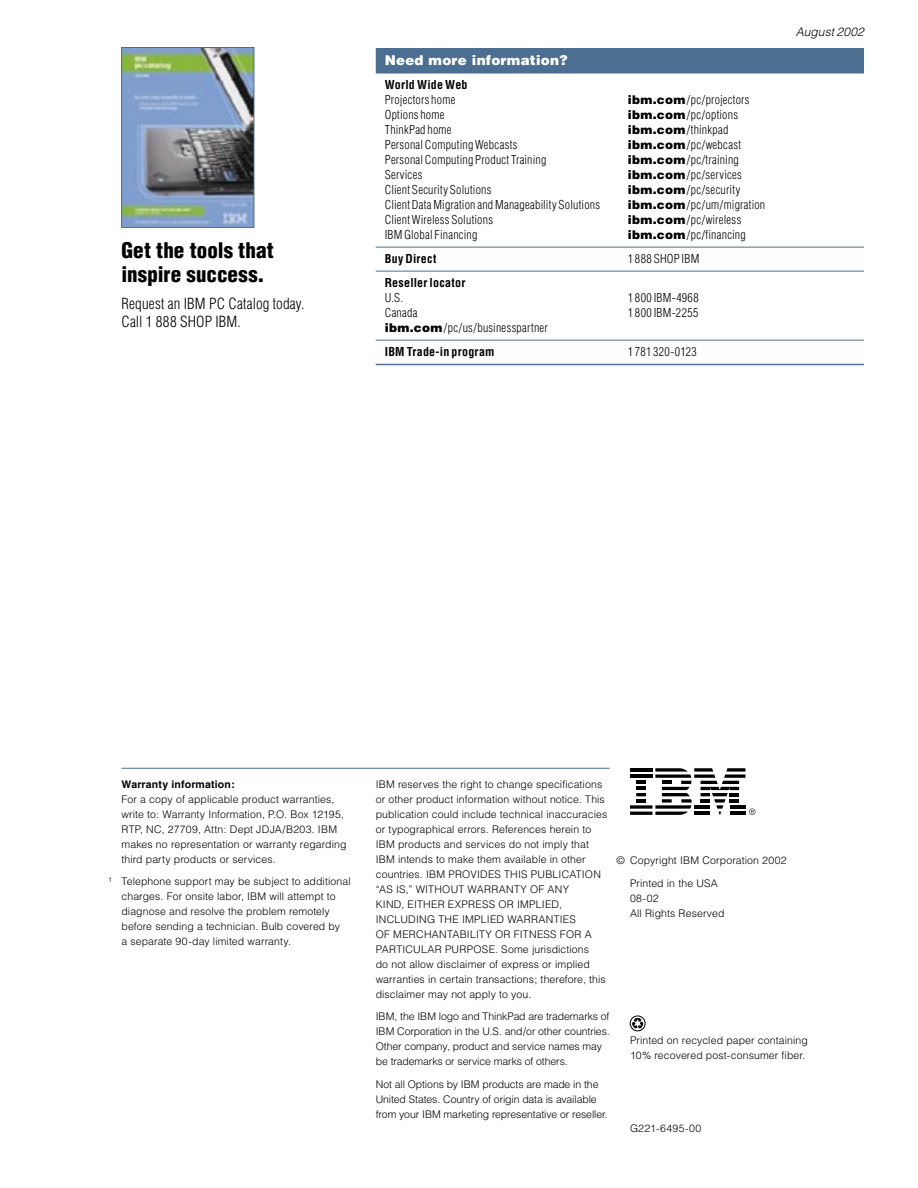
<style>
.page{position:relative;width:918px;height:1188px;background:#fff}
.page>*{position:absolute;margin:0;border:0;box-sizing:border-box;transform-origin:0 0}
.t1{font:900 condensed 21px/24px "Helvetica";letter-spacing:.005em;color:#000}
.t2{font:300 condensed 15px/18px "Helvetica";letter-spacing:.01em;color:#000}
.Get_More_Chart_headline{font:900 13.5px "Helvetica";letter-spacing:.02em;color:#fff}
.Get_More_Chart_text{font:300 condensed 12px/15px "Helvetica";letter-spacing:.02em;color:#000}
.Get_More_Chart_text-2{font:700 condensed 12px/15px "Helvetica";letter-spacing:.02em;color:#000}
.Get_More_Chart_text_-_last_line{font:700 condensed 12px "Helvetica";letter-spacing:.02em;color:#000}
.Get_More_Chart_text_-_last_line-2{font:300 condensed 12px "Helvetica";letter-spacing:.025em;color:#000}
.SS_Date{font:italic 300 12px "Helvetica";letter-spacing:.005em;color:#000}
.SS_Legal_text{font:300 10.5px/15px "Helvetica";letter-spacing:.01em;color:#000}
.SS_Legal_text-2{font:300 10.5px/15px "Helvetica";letter-spacing:-.01em;color:#000}
.SS_Legal_text_-_bullet{font:300 10.5px/15px "Helvetica";letter-spacing:.01em;color:#000}
.SS_G-number{font:300 10.5px "Helvetica";letter-spacing:.03em;color:#000}
.s1{font-weight:700}
.s2{font-weight:900;font-stretch:normal}
.s3{font-weight:300}
</style>
<div class="page">
<div style="left:376px;top:48px;width:488px;height:26px;background:#4c6f91"></div>
<hr style="left:376px;top:247px;width:488px;height:1px;background:#4c6f91">
<hr style="left:376px;top:271px;width:488px;height:1px;background:#4c6f91">
<hr style="left:376px;top:340px;width:488px;height:1px;background:#4c6f91">
<hr style="left:376px;top:364px;width:488px;height:1px;background:#4c6f91">
<hr style="left:122px;top:768px;width:488px;height:1px;background:#4c6f91">
<img style="left:124px;top:49px;width:128px;height:177px">
<div style="left:122px;top:47px;width:132px;height:181px;border:1px solid #4c6f91"></div>
<hr style="left:630px;top:768px;width:22px;height:4px;background:#000">
<hr style="left:630px;top:774px;width:22px;height:4px;background:#000">
<svg style="left:636px;top:781px;width:10px;height:15px"></svg>
<hr style="left:636px;top:799px;width:10px;height:4px;background:#000">
<svg style="left:630px;top:805px;width:22px;height:4px"></svg>
<hr style="left:630px;top:812px;width:22px;height:3px;background:#000">
<svg style="left:655px;top:768px;width:100px;height:47px"></svg>
<div style="left:630px;top:1016px;width:15px;height:15px;border:1px solid #000;border-radius:50%"></div>
<svg style="left:632px;top:1018px;width:11px;height:11px"></svg>
<p class="t1" style="left:122px;top:238px;width:154px">Get the tools that inspire success.</p>
<p class="t2" style="left:122px;top:294px;width:185px">Request an IBM PC Catalog today.<br>Call 1 888 SHOP IBM.</p>
<p class="Get_More_Chart_headline" style="left:385px;top:52px;width:184px">Need more information?</p>
<p class="Get_More_Chart_text" style="left:385px;top:77px;width:84px"><span class="s1">World Wide Web<br></span>Projectors home</p>
<p class="Get_More_Chart_text" style="left:628px;top:92px;width:123px"><span class="s2">ibm.com</span>/pc/projectors</p>
<p class="Get_More_Chart_text" style="left:385px;top:107px;width:61px">Options home</p>
<p class="Get_More_Chart_text" style="left:628px;top:107px;width:112px"><span class="s2">ibm.com</span>/pc/options</p>
<p class="Get_More_Chart_text" style="left:385px;top:122px;width:68px">ThinkPad home</p>
<p class="Get_More_Chart_text" style="left:628px;top:122px;width:102px"><span class="s2">ibm.com</span>/thinkpad</p>
<p class="Get_More_Chart_text" style="left:385px;top:137px;width:134px">Personal Computing Webcasts</p>
<p class="Get_More_Chart_text" style="left:628px;top:137px;width:115px"><span class="s2">ibm.com</span>/pc/webcast</p>
<p class="Get_More_Chart_text" style="left:385px;top:152px;width:163px">Personal Computing Product Training</p>
<p class="Get_More_Chart_text" style="left:628px;top:152px;width:113px"><span class="s2">ibm.com</span>/pc/training</p>
<p class="Get_More_Chart_text" style="left:385px;top:167px;width:39px">Services</p>
<p class="Get_More_Chart_text" style="left:628px;top:167px;width:116px"><span class="s2">ibm.com</span>/pc/services</p>
<p class="Get_More_Chart_text" style="left:385px;top:182px;width:108px">Client Security Solutions</p>
<p class="Get_More_Chart_text" style="left:628px;top:182px;width:114px"><span class="s2">ibm.com</span>/pc/security</p>
<p class="Get_More_Chart_text" style="left:385px;top:197px;width:217px">Client Data Migration and Manageability Solutions</p>
<p class="Get_More_Chart_text" style="left:628px;top:197px;width:139px"><span class="s2">ibm.com</span>/pc/um/migration</p>
<p class="Get_More_Chart_text" style="left:385px;top:212px;width:110px">Client Wireless Solutions</p>
<p class="Get_More_Chart_text" style="left:628px;top:212px;width:115px"><span class="s2">ibm.com</span>/pc/wireless</p>
<p class="Get_More_Chart_text" style="left:385px;top:227px;width:94px">IBM Global Financing</p>
<p class="Get_More_Chart_text" style="left:628px;top:227px;width:120px"><span class="s2">ibm.com</span>/pc/financing</p>
<p class="Get_More_Chart_text-2" style="left:385px;top:251px;width:53px">Buy Direct</p>
<p class="Get_More_Chart_text" style="left:628px;top:251px;width:73px">1 888 SHOP IBM</p>
<p class="Get_More_Chart_text-2" style="left:385px;top:275px;width:82px">Reseller locator<br><span class="s3">U.S.</span></p>
<p class="Get_More_Chart_text" style="left:628px;top:290px;width:72px">1 800 IBM-4968</p>
<p class="Get_More_Chart_text" style="left:385px;top:305px;width:34px">Canada</p>
<p class="Get_More_Chart_text" style="left:628px;top:305px;width:72px">1 800 IBM-2255</p>
<p class="Get_More_Chart_text" style="left:385px;top:320px;width:165px"><span class="s2">ibm.com</span>/pc/us/businesspartner</p>
<p class="Get_More_Chart_text_-_last_line" style="left:385px;top:344px;width:111px">IBM Trade-in program</p>
<p class="Get_More_Chart_text_-_last_line-2" style="left:628px;top:344px;width:70px">1 781 320-0123</p>
<p class="SS_Date" style="left:796px;top:24px;width:70px">August 2002</p>
<p class="SS_Legal_text" style="left:122px;top:776px;width:226px"><span class="s1">Warranty information:<br></span>For a copy of applicable product warranties, write to: Warranty Information, P.O. Box 12195, RTP, NC, 27709, Attn: Dept JDJA/B203. IBM makes no representation or warranty regarding third party products or services.</p>
<p class="SS_Legal_text_-_bullet" style="left:122px;top:874px;width:231px;text-indent:-14px"><sup>1</sup> Telephone support may be subject to additional charges. For onsite labor, IBM will attempt to diagnose and resolve the problem remotely before sending a technician. Bulb covered by<br>a separate 90-day limited warranty.</p>
<p class="SS_Legal_text" style="left:376px;top:776px;width:233px">IBM reserves the right to change specifications or other product information without notice. This publication could include technical inaccuracies or typographical errors. References herein to IBM products and services do not imply that IBM intends to make them available in other countries. IBM PROVIDES THIS PUBLICATION “AS IS,” WITHOUT WARRANTY OF ANY<br>KIND, EITHER EXPRESS OR IMPLIED, INCLUDING THE IMPLIED WARRANTIES<br>OF MERCHANTABILITY OR FITNESS FOR A PARTICULAR PURPOSE. Some jurisdictions<br>do not allow disclaimer of express or implied warranties in certain transactions; therefore, this disclaimer may not apply to you.</p>
<p class="SS_Legal_text-2" style="left:376px;top:1009px;width:235px">IBM, the IBM logo and ThinkPad are trademarks of IBM Corporation in the U.S. and/or other countries.<br>Other company, product and service names may be trademarks or service marks of others.</p>
<p class="SS_Legal_text-2" style="left:376px;top:1076px;width:234px">Not all Options by IBM products are made in the<br>United States. Country of origin data is available from your IBM marketing representative or reseller.</p>
<p class="SS_Legal_text_-_bullet" style="left:616px;top:853px;width:172px">© Copyright IBM Corporation 2002</p>
<p class="SS_Legal_text" style="left:630px;top:875px;width:96px">Printed in the USA<br>08-02<br>All Rights Reserved</p>
<p class="SS_Legal_text" style="left:630px;top:1032px;width:179px">Printed on recycled paper containing<br>10% recovered post-consumer fiber.</p>
<p class="SS_G-number" style="left:630px;top:1122px;width:73px">G221-6495-00</p>
</div>
